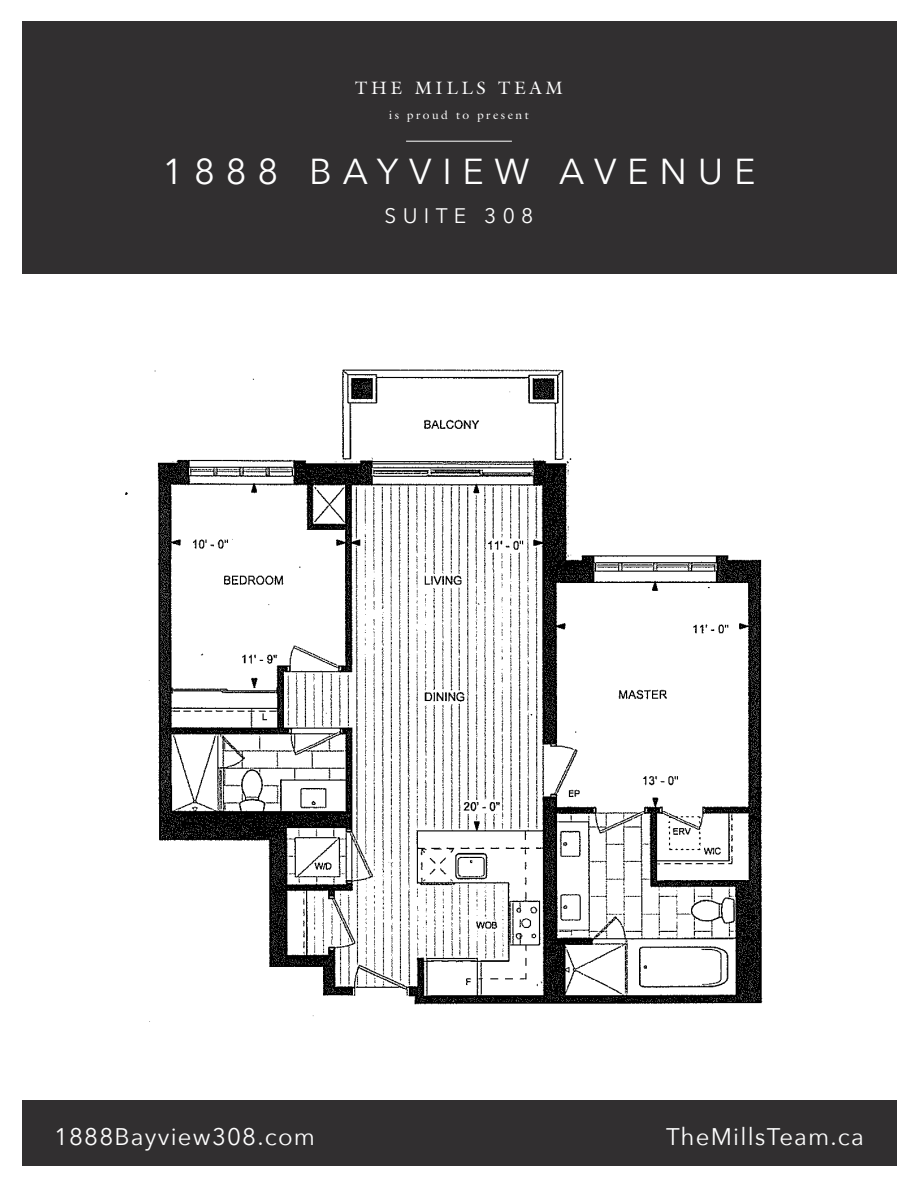
<style>
.page{position:relative;width:918px;height:1188px;background:#fff}
.page>*{position:absolute;margin:0;border:0;box-sizing:border-box;transform-origin:0 0}
.t1{font:36px "Avenir Next";letter-spacing:.3em;color:#fff}
.t2{font:24px "Avenir Next";letter-spacing:.05em;color:#fff}
.t3{font:21px "Avenir Next";letter-spacing:.3em;color:#fff}
.t4{font:18px "Galliard";letter-spacing:.2em;color:#fff}
.t5{font:12px "Galliard";letter-spacing:.2em;color:#fff}
</style>
<div class="page">
<div style="left:22px;top:22px;width:874px;height:252px;background:#312f30"></div>
<div style="left:22px;top:1101px;width:874px;height:65px;background:#312f30"></div>
<hr style="left:406px;top:141px;width:106px;height:1px;background:#fff">
<img style="left:125px;top:369px;width:638px;height:653px">
<p class="t4" style="left:355px;top:77px;width:209px">THE MILLS TEAM</p>
<p class="t5" style="left:389px;top:108px;width:141px">is proud to present</p>
<p class="t1" style="left:163px;top:141px;width:594px">1888 BAYVIEW AVENUE</p>
<p class="t3" style="left:385px;top:198px;width:150px">SUITE 308</p>
<p class="t2" style="left:54px;top:1117px;width:263px">1888Bayview308.com</p>
<p class="t2" style="left:666px;top:1117px;width:199px">TheMillsTeam.ca</p>
</div>
